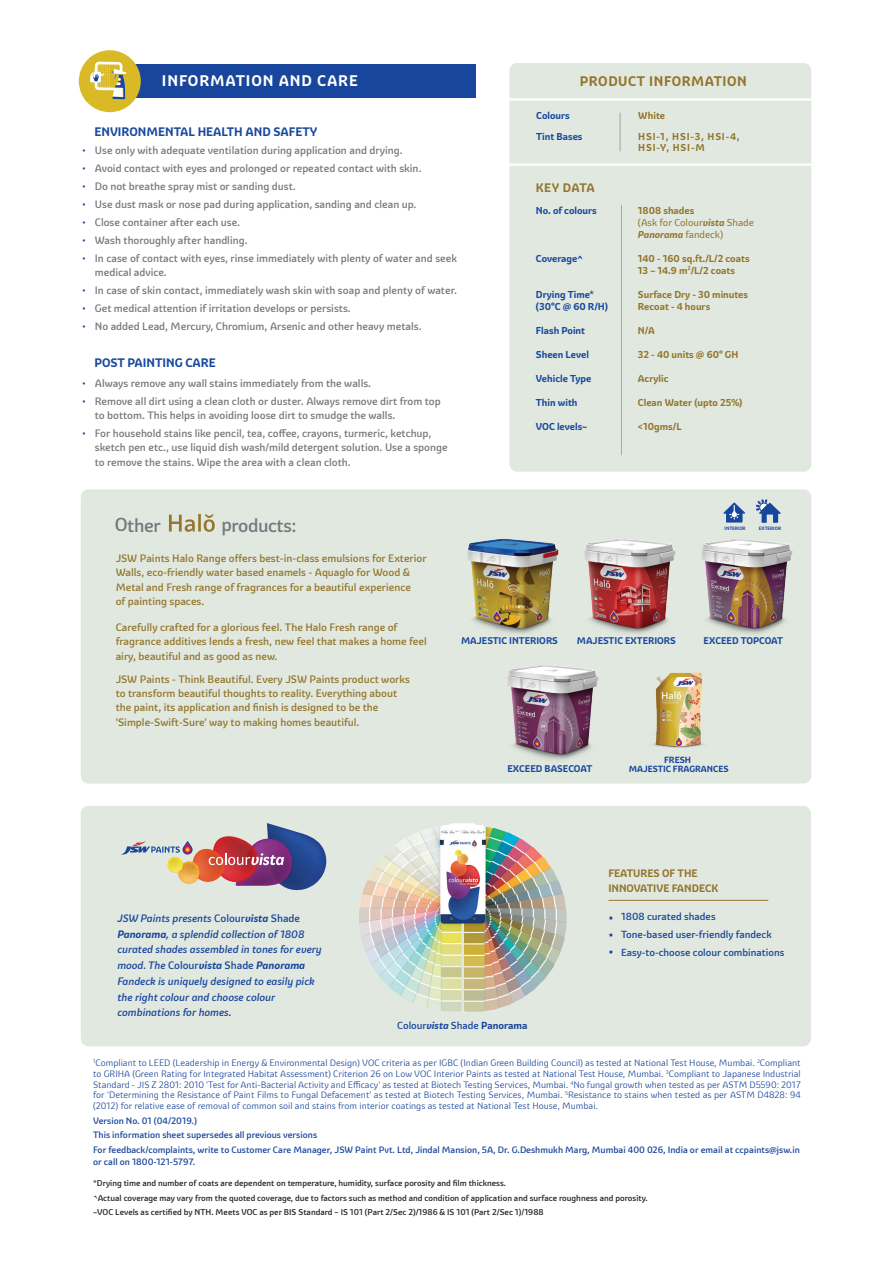
<style>
.page{position:relative;width:893px;height:1263px;background:#fff}
.page>*{position:absolute;margin:0;border:0;box-sizing:border-box;transform-origin:0 0}
.t1{font:500 18.3px "Graviola";letter-spacing:-.02em;color:#76787b}
.t2{font:700 15px "Graviola";letter-spacing:.06em;color:#fff}
.t3{font:500 14.7px/17.2px "Graviola";color:#18469d;text-align:justify}
.t4{font:700 13.5px "Graviola";letter-spacing:.035em;color:#93762c}
.t5{font:700 12px "Graviola";color:#18499d}
.t6{font:700 12px "Graviola";letter-spacing:.025em;color:#93762c}
.t7{font:500 10.5px/14.2px "Graviola";color:#76787b}
.t8{font:500 10.5px/14.2px "Graviola";color:#93762c}
.t9{font:italic 500 10.5px/15.8px "Graviola";color:#18469d}
.t10{font:700 10.5px/15px "Graviola";color:#93762c}
.t11{font:500 10.05px/18px "Graviola";color:#18469d}
.t12{font:700 9.75px/12px "Graviola";color:#93762c}
.t13{font:700 9.75px "Graviola";color:#18499d}
.t14{font:9.75px/12px "Graviola";color:#93762c}
.t15{font:700 9.75px/10.6px "Graviola";letter-spacing:.08em;color:#93762c}
.t16{font:700 9.45px "Graviola";color:#18499d}
.t17{font:9px/10.8px "Graviola";color:#18469d;text-align:justify}
.t18{font:500 9px/14.2px "Graviola";color:#18469d}
.t19{font:700 8.7px "Graviola";color:#18469d}
.t20{font:500 8.25px/14.2px "Graviola";color:#231f20}
.t21{font:700 4.65px "Graviola";letter-spacing:-.005em;color:#18469d}
.s1{color:#18469d}
.s2{font-weight:700}
.s3{font-weight:700;font-style:italic}
.s4{font-style:normal}
</style>
<div class="page">
<svg style="left:81px;top:806px;width:730px;height:240px;fill:#e1e8e0"></svg>
<div style="left:509px;top:63px;width:302px;height:409px;background:#e1e8e0;border-radius:8px"></div>
<div style="left:84px;top:65px;width:392px;height:33px;background:#18469d"></div>
<div style="left:79px;top:50px;width:62px;height:62px;background:#d9b926;border-radius:50%"></div>
<svg style="left:90px;top:50px;width:36px;height:49px"></svg>
<svg style="left:121px;top:823px;width:205px;height:67px"></svg>
<hr style="left:620px;top:113px;width:1px;height:38px;background:#595959">
<hr style="left:621px;top:205px;width:1px;height:250px;background:#595959">
<hr style="left:506px;top:98px;width:334px;height:3px;background:#fff">
<hr style="left:479px;top:164px;width:333px;height:2px;background:#fff">
<hr style="left:609px;top:900px;width:159px;height:1px;background:#93762c">
<div style="left:81px;top:489px;width:730px;height:294px;background:#e1e8e0;border-radius:8px"></div>
<img style="left:711px;top:513px;width:101px;height:136px">
<svg style="left:169px;top:515px;width:26px;height:17px"></svg>
<hr style="left:198px;top:514px;width:3px;height:17px;background:#93762c">
<svg style="left:204px;top:514px;width:11px;height:18px"></svg>
<svg style="left:723px;top:502px;width:22px;height:21px"></svg>
<svg style="left:756px;top:499px;width:25px;height:24px"></svg>
<img style="left:652px;top:646px;width:90px;height:102px">
<img style="left:358px;top:823px;width:109px;height:188px">
<img style="left:594px;top:539px;width:117px;height:110px">
<img style="left:467px;top:539px;width:127px;height:95px">
<img style="left:507px;top:639px;width:128px;height:121px">
<h2 class="t2" style="left:162px;top:71px;width:197px">INFORMATION AND CARE</h2>
<p class="t5" style="left:94px;top:124px;width:224px">ENVIRONMENTAL HEALTH AND SAFETY</p>
<p class="t7" style="left:82px;top:143px;width:322px"><span class="s1">•</span> Use only with adequate ventilation during application and drying.</p>
<p class="t7" style="left:82px;top:161px;width:341px"><span class="s1">•</span> Avoid contact with eyes and prolonged or repeated contact with skin.</p>
<p class="t7" style="left:82px;top:179px;width:215px"><span class="s1">•</span> Do not breathe spray mist or sanding dust.</p>
<p class="t7" style="left:82px;top:197px;width:336px"><span class="s1">•</span> Use dust mask or nose pad during application, sanding and clean up.</p>
<p class="t7" style="left:82px;top:215px;width:160px"><span class="s1">•</span> Close container after each use.</p>
<p class="t7" style="left:82px;top:233px;width:167px"><span class="s1">•</span> Wash thoroughly after handling.</p>
<p class="t7" style="left:95px;top:251px;width:364px;text-indent:-13px"><span class="s1">•</span> In case of contact with eyes, rinse immediately with plenty of water and seek medical advice.</p>
<p class="t7" style="left:82px;top:283px;width:377px"><span class="s1">•</span> In case of skin contact, immediately wash skin with soap and plenty of water.</p>
<p class="t7" style="left:82px;top:301px;width:270px"><span class="s1">•</span> Get medical attention if irritation develops or persists.</p>
<p class="t7" style="left:82px;top:319px;width:341px"><span class="s1">•</span> No added Lead, Mercury, Chromium, Arsenic and other heavy metals.</p>
<p class="t5" style="left:94px;top:355px;width:123px">POST PAINTING CARE</p>
<p class="t7" style="left:82px;top:376px;width:291px"><span class="s1">•</span> Always remove any wall stains immediately from the walls.</p>
<p class="t7" style="left:95px;top:394px;width:347px;text-indent:-13px"><span class="s1">•</span> Remove all dirt using a clean cloth or duster. Always remove dirt from top to bottom. This helps in avoiding loose dirt to smudge the walls.</p>
<p class="t7" style="left:95px;top:426px;width:354px;text-indent:-13px"><span class="s1">•</span> For household stains like pencil, tea, coffee, crayons, turmeric, ketchup, sketch pen etc., use liquid dish wash/mild detergent solution. Use a sponge to remove the stains. Wipe the area with a clean cloth.</p>
<p class="t4" style="left:580px;top:73px;width:169px">PRODUCT INFORMATION</p>
<p class="t13" style="left:536px;top:110px;width:35px">Colours</p>
<p class="t12" style="left:638px;top:110px;width:28px">White</p>
<p class="t13" style="left:536px;top:131px;width:48px">Tint Bases</p>
<p class="t15" style="left:638px;top:132px;width:103px">HSI-1, HSI-3, HSI-4,<br>HSI-Y, HSI-M</p>
<p class="t6" style="left:536px;top:180px;width:60px">KEY DATA</p>
<p class="t13" style="left:536px;top:204px;width:62px">No. of colours</p>
<p class="t14" style="left:638px;top:204px;width:117px"><span class="s2">1808 shades<br></span>(Ask for Colour<span class="s3">vista</span> Shade<br><span class="s3">Panorama</span> fandeck)</p>
<p class="t13" style="left:536px;top:252px;width:48px">Coverage^</p>
<p class="t12" style="left:638px;top:252px;width:113px">140 - 160 sq.ft./L/2 coats<br>13 – 14.9 m<sup>2</sup>/L/2 coats</p>
<p class="t13" style="left:536px;top:288px;width:60px">Drying Time*</p>
<p class="t12" style="left:638px;top:288px;width:112px">Surface Dry - 30 minutes</p>
<p class="t13" style="left:536px;top:300px;width:74px">(30°C @ 60 R/H)</p>
<p class="t12" style="left:638px;top:300px;width:74px">Recoat - 4 hours</p>
<p class="t13" style="left:536px;top:324px;width:51px">Flash Point</p>
<p class="t12" style="left:638px;top:324px;width:19px">N/A</p>
<p class="t13" style="left:536px;top:348px;width:55px">Sheen Level</p>
<p class="t12" style="left:638px;top:348px;width:102px">32 - 40 units @ 60° GH</p>
<p class="t13" style="left:536px;top:372px;width:57px">Vehicle Type</p>
<p class="t12" style="left:638px;top:372px;width:32px">Acrylic</p>
<p class="t13" style="left:536px;top:396px;width:43px">Thin with</p>
<p class="t12" style="left:638px;top:396px;width:106px">Clean Water (upto 25%)</p>
<p class="t13" style="left:536px;top:420px;width:53px">VOC levels~</p>
<p class="t12" style="left:638px;top:420px;width:45px">&lt;10gms/L</p>
<h1 class="t1" style="left:115px;top:514px;width:48px">Other</h1>
<h1 class="t1" style="left:221px;top:514px;width:77px">products:</h1>
<p class="t21" style="left:725px;top:526px;width:23px">INTERIOR</p>
<p class="t21" style="left:759px;top:525px;width:24px">EXTERIOR</p>
<p class="t8" style="left:116px;top:551px;width:313px">JSW Paints Halo Range offers best-in-class emulsions for Exterior Walls, eco-friendly water based enamels - Aquaglo for Wood &amp; Metal and Fresh range of fragrances for a beautiful experience<br>of painting spaces.</p>
<p class="t8" style="left:116px;top:620px;width:313px">Carefully crafted for a glorious feel. The Halo Fresh range of fragrance additives lends a fresh, new feel that makes a home feel airy, beautiful and as good as new.</p>
<p class="t8" style="left:116px;top:672px;width:296px">JSW Paints - Think Beautiful. Every JSW Paints product works to transform beautiful thoughts to reality. Everything about the paint, its application and finish is designed to be the 'Simple-Swift-Sure' way to making homes beautiful.</p>
<p class="t16" style="left:461px;top:635px;width:98px">MAJESTIC INTERIORS</p>
<p class="t16" style="left:577px;top:635px;width:101px">MAJESTIC EXTERIORS</p>
<p class="t16" style="left:704px;top:635px;width:81px">EXCEED TOPCOAT</p>
<p class="t19" style="left:664px;top:754px;width:29px">FRESH</p>
<p class="t16" style="left:507px;top:762px;width:86px">EXCEED BASECOAT</p>
<p class="t19" style="left:629px;top:763px;width:101px">MAJESTIC FRAGRANCES</p>
<p class="t9" style="left:117px;top:910px;width:206px">JSW Paints presents <span class="s4">Colour</span><span class="s2">vista</span> <span class="s4">Shade </span><span class="s2">Panorama</span>, a splendid collection of 1808 curated shades assembled in tones for every mood. The <span class="s4">Colour</span><span class="s2">vista</span> <span class="s4">Shade</span> <span class="s2">Panorama </span>Fandeck is uniquely designed to easily pick the right colour and choose colour combinations for homes.</p>
<p class="t10" style="left:608px;top:865px;width:111px">FEATURES OF THE<br>INNOVATIVE FANDECK</p>
<p class="t11" style="left:621px;top:908px;width:165px">1808 curated shades<br>Tone-based user-friendly fandeck<br>Easy-to-choose colour combinations</p>
<h3 class="t3" style="left:608px;top:909px;width:7px">• • •</h3>
<p class="t11" style="left:397px;top:1016px;width:132px">Colour<span class="s3">vista</span> Shade <span class="s2">Panorama</span></p>
<p class="t17" style="left:93px;top:1057px;width:709px"><sup>1</sup>Compliant to LEED (Leadership in Energy &amp; Environmental Design) VOC criteria as per IGBC (Indian Green Building Council) as tested at National Test House, Mumbai. <sup>2</sup>Compliant to GRIHA (Green Rating for Integrated Habitat Assessment) Criterion 26 on Low VOC Interior Paints as tested at National Test House, Mumbai. <sup>3</sup>Compliant to Japanese Industrial Standard - JIS Z 2801: 2010 'Test for Anti-Bacterial Activity and Efficacy' as tested at Biotech Testing Services, Mumbai. <sup>4</sup>No fungal growth when tested as per ASTM D5590: 2017 for 'Determining the Resistance of Paint Films to Fungal Defacement' as tested at Biotech Testing Services, Mumbai. <sup>5</sup>Resistance to stains when tested as per ASTM D4828: 94 (2012) for relative ease of removal of common soil and stains from interior coatings as tested at National Test House, Mumbai.</p>
<p class="t18" style="left:93px;top:1114px;width:708px">Version No. 01 (04/2019.)<br>This information sheet supersedes all previous versions<br>For feedback/complaints, write to Customer Care Manager, JSW Paint Pvt. Ltd, Jindal Mansion, 5A, Dr. G.Deshmukh Marg, Mumbai 400 026, India or email at ccpaints@jsw.in</p>
<p class="t18" style="left:93px;top:1155px;width:104px">or call on 1800-121-5797.</p>
<p class="t20" style="left:93px;top:1176px;width:556px">*Drying time and number of coats are dependent on temperature, humidity, surface porosity and film thickness.<br>^Actual coverage may vary from the quoted coverage, due to factors such as method and condition of application and surface roughness and porosity. ~VOC Levels as certified by NTH. Meets VOC as per BIS Standard – IS 101 (Part 2/Sec 2)/1986 &amp; IS 101 (Part 2/Sec 1)/1988</p>
</div>
